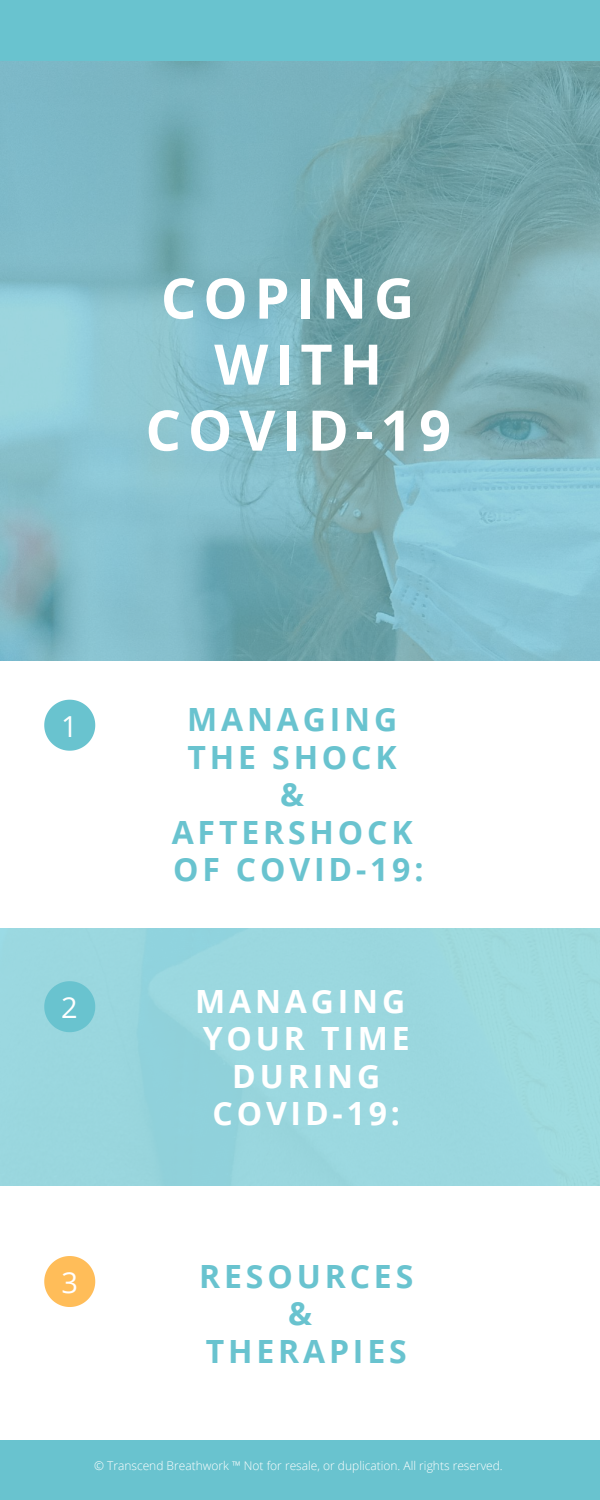
<style>
.page{position:relative;width:600px;height:1500px;background:#fff}
.page>*{position:absolute;margin:0;border:0;box-sizing:border-box;transform-origin:0 0}
.t1{font:700 56px/66px "Open Sans";letter-spacing:.12em;color:#fff;text-align:center}
.t2{font:700 32px/37.5px "Open Sans";letter-spacing:.12em;color:#69c3cf;text-align:center}
.t3{font:700 32px/37.5px "Open Sans";letter-spacing:.12em;color:#fff;text-align:center}
.t4{font:28.9px "Open Sans";color:#fff}
.t5{font:300 12px "Open Sans";color:#fff}
</style>
<div class="page">
<div style="left:0;top:1440px;width:600px;height:60px;background:#69c3cf"></div>
<svg style="left:0;top:60px;width:600px;height:601px;background:#7db4bd"></svg>
<div style="left:0;top:0;width:600px;height:60px;background:#69c3cf"></div>
<div style="left:0;top:928px;width:600px;height:258px;background:#9bd7df"></div>
<svg style="left:44px;top:700px;width:51px;height:51px"></svg>
<svg style="left:44px;top:981px;width:51px;height:51px"></svg>
<svg style="left:44px;top:1256px;width:51px;height:51px"></svg>
<h1 class="t1" style="left:145px;top:264px;width:307px">COPING<br>WITH<br>COVID-19</h1>
<h3 class="t4" style="left:61px;top:706px;width:18px">1</h3>
<h3 class="t4" style="left:61px;top:988px;width:18px">2</h3>
<h2 class="t2" style="left:172px;top:700px;width:253px">MANAGING<br>THE SHOCK<br>&amp;<br>AFTERSHOCK<br>OF COVID-19:</h2>
<h2 class="t3" style="left:195px;top:982px;width:216px">MANAGING<br>YOUR TIME<br>DURING<br>COVID-19:</h2>
<h3 class="t4" style="left:61px;top:1262px;width:18px">3</h3>
<h2 class="t2" style="left:199px;top:1257px;width:216px">RESOURCES &amp;<br>THERAPIES</h2>
<p class="t5" style="left:94px;top:1458px;width:410px">© Transcend Breathwork ™ Not for resale, or duplication. All rights reserved.</p>
</div>
